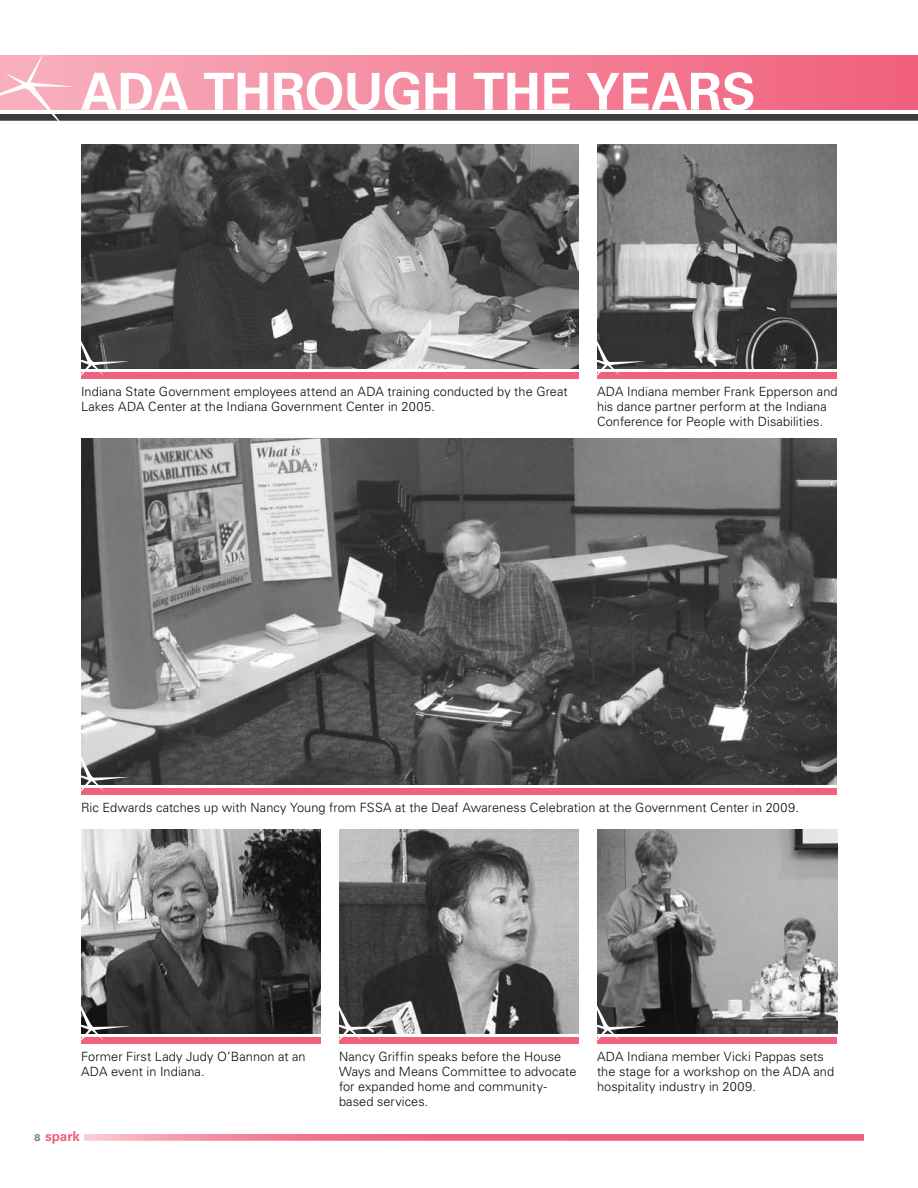
<style>
.page{position:relative;width:918px;height:1188px;background:#fff}
.page>*{position:absolute;margin:0;border:0;box-sizing:border-box;transform-origin:0 0}
.t1{font:700 51px "Univers";letter-spacing:-.005em;color:#fff}
.t2{font:700 13.5px "Univers";letter-spacing:-.005em;color:#f1607c}
.t3{font:300 12.75px/15px "Univers";letter-spacing:.005em;color:#0b0a0b}
.s1{font-weight:900;font-size:9.75px;color:#858585}
</style>
<div class="page">
<div style="left:0;top:114px;width:918px;height:7px;background:#3b3b3c"></div>
<div style="left:0;top:56px;width:918px;height:54px;background:linear-gradient(to right,#f8b1bf,#f15f7b)"></div>
<svg style="left:0;top:55px;width:75px;height:66px"></svg>
<img style="left:81px;top:438px;width:756px;height:347px">
<img style="left:81px;top:145px;width:498px;height:224px">
<img style="left:597px;top:145px;width:240px;height:224px">
<img style="left:81px;top:830px;width:240px;height:204px">
<img style="left:339px;top:830px;width:240px;height:204px">
<img style="left:597px;top:830px;width:240px;height:204px">
<div style="left:81px;top:372px;width:498px;height:7px;background:#f1607c"></div>
<svg style="left:81px;top:327px;width:49px;height:49px"></svg>
<div style="left:81px;top:788px;width:756px;height:6px;background:#f1607c"></div>
<svg style="left:81px;top:743px;width:49px;height:52px"></svg>
<div style="left:81px;top:1037px;width:240px;height:7px;background:#f1607c"></div>
<svg style="left:81px;top:992px;width:49px;height:49px"></svg>
<div style="left:339px;top:1037px;width:240px;height:7px;background:#f1607c"></div>
<svg style="left:318px;top:992px;width:70px;height:49px"></svg>
<div style="left:597px;top:1037px;width:240px;height:7px;background:#f1607c"></div>
<svg style="left:576px;top:992px;width:70px;height:49px"></svg>
<div style="left:597px;top:372px;width:240px;height:7px;background:#f1607c"></div>
<svg style="left:576px;top:327px;width:70px;height:49px"></svg>
<svg style="left:84px;top:1134px;width:780px;height:7px;background:#f2778f"></svg>
<h1 class="t1" style="left:81px;top:62px;width:676px">ADA THROUGH THE YEARS</h1>
<p class="t3" style="left:81px;top:384px;width:488px">Indiana State Government employees attend an ADA training conducted by the Great<br>Lakes ADA Center at the Indiana Government Center in 2005.</p>
<p class="t3" style="left:597px;top:384px;width:242px">ADA Indiana member Frank Epperson and his dance partner perform at the Indiana<br>Conference for People with Disabilities.</p>
<p class="t3" style="left:81px;top:800px;width:720px">Ric Edwards catches up with Nancy Young from FSSA at the Deaf Awareness Celebration at the Government Center in 2009.</p>
<p class="t3" style="left:81px;top:1049px;width:226px">Former First Lady Judy O’Bannon at an<br>ADA event in Indiana.</p>
<p class="t3" style="left:339px;top:1049px;width:239px">Nancy Griffin speaks before the House<br>Ways and Means Committee to advocate for expanded home and community&shy;based services.</p>
<p class="t3" style="left:597px;top:1049px;width:239px">ADA Indiana member Vicki Pappas sets the stage for a workshop on the ADA and hospitality industry in 2009.</p>
<p class="t2" style="left:34px;top:1128px;width:47px"><span class="s1">8</span> spark</p>
</div>
